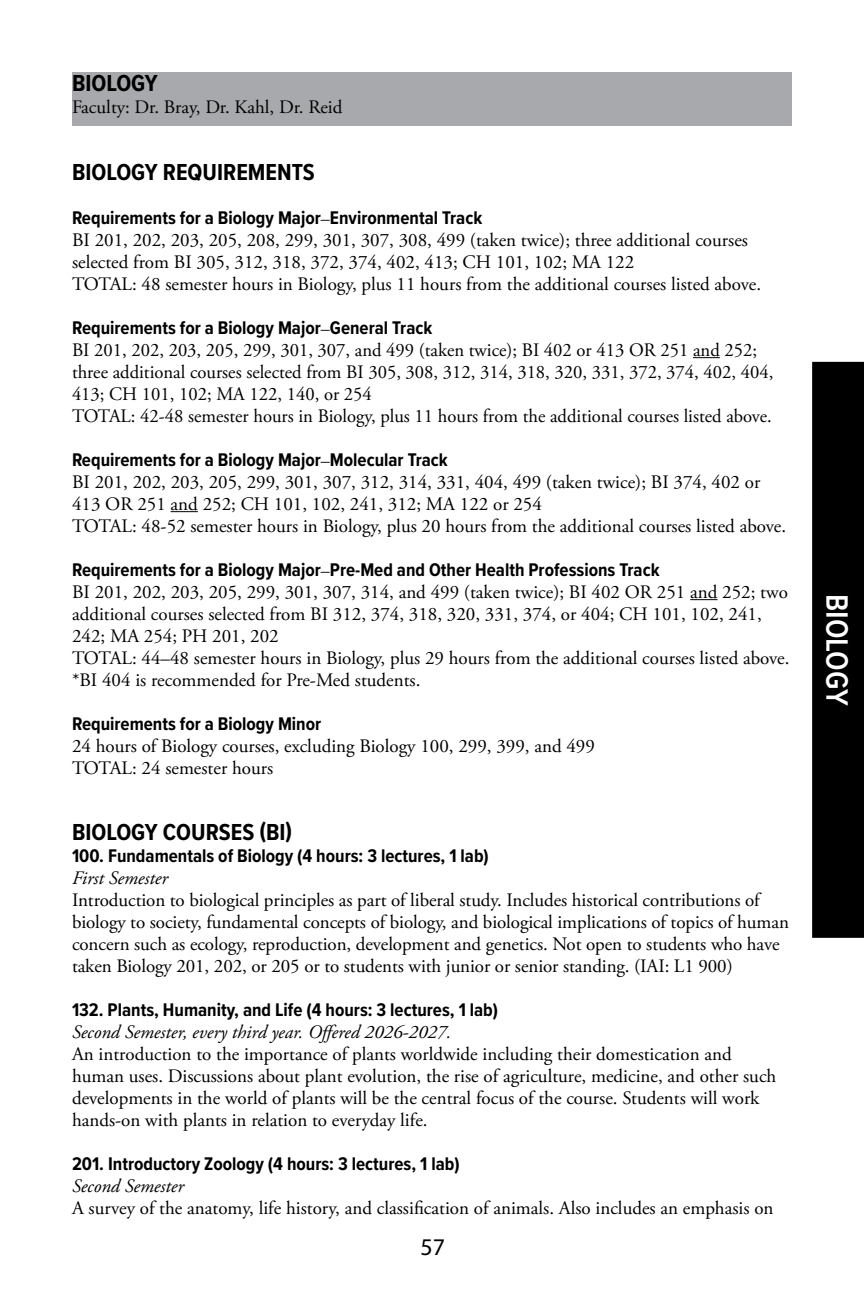
<style>
.page{position:relative;width:864px;height:1296px;background:#fff}
.page>*{position:absolute;margin:0;border:0;box-sizing:border-box;transform-origin:0 0}
.t1{font:600 32px "Proxima Nova Cond";color:#fff}
.t2{font:700 24px "Proxima Nova Cond";color:#000}
.t3{font:24px "Myriad Pro";color:#000}
.t4{font:19px/22px "Adobe Garamond Pro";color:#000}
.t5{font:700 19px "Proxima Nova Cond";color:#000}
.t6{font:italic 19px "Adobe Garamond Pro";color:#000}
.s1{font-family:"Adobe Garamond Pro";font-weight:400;font-size:18px}
</style>
<div class="page">
<div style="left:812px;top:362px;width:52px;height:576px;background:#000"></div>
<div style="left:72px;top:72px;width:720px;height:54px;background:#a7a9ac"></div>
<svg style="left:693px;top:357px;width:27px;height:1px"></svg>
<svg style="left:171px;top:511px;width:27px;height:1px"></svg>
<svg style="left:690px;top:599px;width:28px;height:1px"></svg>
<p class="t2" style="left:72px;top:65px;width:87px">BIOLOGY</p>
<p class="t4" style="left:72px;top:97px;width:272px">Faculty: Dr. Bray, Dr. Kahl, Dr. Reid</p>
<p class="t2" style="left:72px;top:154px;width:244px">BIOLOGY REQUIREMENTS</p>
<p class="t5" style="left:72px;top:203px;width:412px">Requirements for a Biology Major<span class="s1">–</span>Environmental Track</p>
<p class="t4" style="left:72px;top:229px;width:691px">BI 201, 202, 203, 205, 208, 299, 301, 307, 308, 499 (taken twice); three additional courses selected from BI 305, 312, 318, 372, 374, 402, 413; CH 101, 102; MA 122<br>TOTAL: 48 semester hours in Biology, plus 11 hours from the additional courses listed above.</p>
<p class="t5" style="left:72px;top:313px;width:362px">Requirements for a Biology Major<span class="s1">–</span>General Track</p>
<p class="t4" style="left:72px;top:339px;width:703px">BI 201, 202, 203, 205, 299, 301, 307, and 499 (taken twice); BI 402 or 413 OR 251 and 252; three additional courses selected from BI 305, 308, 312, 314, 318, 320, 331, 372, 374, 402, 404, 413; CH 101, 102; MA 122, 140, or 254<br>TOTAL: 42-48 semester hours in Biology, plus 11 hours from the additional courses listed above.</p>
<p class="t5" style="left:72px;top:445px;width:377px">Requirements for a Biology Major<span class="s1">–</span>Molecular Track</p>
<p class="t4" style="left:72px;top:471px;width:716px">BI 201, 202, 203, 205, 299, 301, 307, 312, 314, 331, 404, 499 (taken twice); BI 374, 402 or<br>413 OR 251 and 252; CH 101, 102, 241, 312; MA 122 or 254<br>TOTAL: 48-52 semester hours in Biology, plus 20 hours from the additional courses listed above.</p>
<p class="t5" style="left:72px;top:555px;width:589px">Requirements for a Biology Major<span class="s1">–</span>Pre-Med and Other Health Professions Track</p>
<p class="t4" style="left:72px;top:581px;width:719px">BI 201, 202, 203, 205, 299, 301, 307, 314, and 499 (taken twice); BI 402 OR 251 and 252; two additional courses selected from BI 312, 374, 318, 320, 331, 374, or 404; CH 101, 102, 241, 242; MA 254; PH 201, 202<br>TOTAL: 44–48 semester hours in Biology, plus 29 hours from the additional courses listed above. *BI 404 is recommended for Pre-Med students.</p>
<p class="t5" style="left:72px;top:709px;width:251px">Requirements for a Biology Minor</p>
<p class="t4" style="left:72px;top:735px;width:524px">24 hours of Biology courses, excluding Biology 100, 299, 399, and 499<br>TOTAL: 24 semester hours</p>
<p class="t2" style="left:72px;top:814px;width:222px">BIOLOGY COURSES (BI)</p>
<p class="t5" style="left:72px;top:841px;width:418px">100. Fundamentals of Biology (4 hours: 3 lectures, 1 lab)</p>
<p class="t6" style="left:72px;top:866px;width:97px">First Semester</p>
<p class="t4" style="left:72px;top:889px;width:718px">Introduction to biological principles as part of liberal study. Includes historical contributions of biology to society, fundamental concepts of biology, and biological implications of topics of human concern such as ecology, reproduction, development and genetics. Not open to students who have taken Biology 201, 202, or 205 or to students with junior or senior standing. (IAI: L1 900)</p>
<p class="t5" style="left:72px;top:995px;width:428px">132. Plants, Humanity, and Life (4 hours: 3 lectures, 1 lab)</p>
<p class="t6" style="left:72px;top:1020px;width:381px">Second Semester, every third year. Offered 2026-2027.</p>
<p class="t4" style="left:72px;top:1043px;width:706px">An introduction to the importance of plants worldwide including their domestication and human uses. Discussions about plant evolution, the rise of agriculture, medicine, and other such developments in the world of plants will be the central focus of the course. Students will work hands-on with plants in relation to everyday life.</p>
<p class="t5" style="left:72px;top:1149px;width:389px">201. Introductory Zoology (4 hours: 3 lectures, 1 lab)</p>
<p class="t6" style="left:72px;top:1174px;width:113px">Second Semester</p>
<p class="t4" style="left:72px;top:1197px;width:703px">A survey of the anatomy, life history, and classification of animals. Also includes an emphasis on</p>
<p class="t3" style="left:420px;top:1232px;width:26px">57</p>
<h1 class="t1" style="left:861px;top:594px;width:113px;rotate:90deg">BIOLOGY</h1>
</div>
